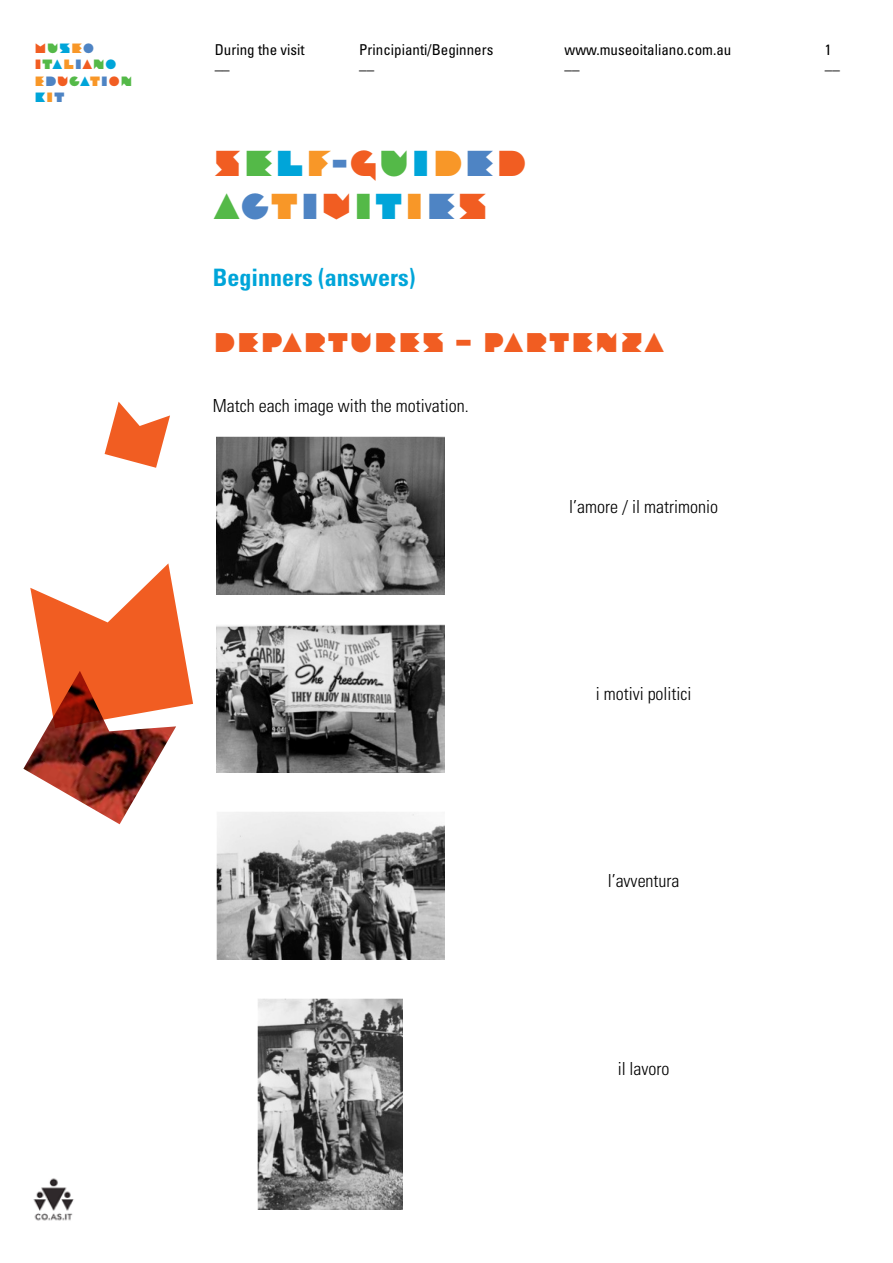
<style>
.page{position:relative;width:893px;height:1263px;background:#fff}
.page>*{position:absolute;margin:0;border:0;box-sizing:border-box;transform-origin:0 0}
.t1{font:36px/43.2px "Museo Italiano";color:#f15d22}
.t2{font:27px "Museo Italiano";color:#f15d22}
.t3{font:700 condensed 24px "Univers";color:#00a5d9}
.t4{font:300 condensed 18px "Univers";color:#000}
.t5{font:condensed 15px/20.7px "Univers";color:#000}
.t6{font:13.5px/16.5px "Museo Italiano";color:#f15d22}
.s1{color:#54b948}
.s2{color:#00a5d9}
.s3{color:#f89728}
.s4{color:#4e84c4}
</style>
<div class="page">
<img style="left:33px;top:1178px;width:41px;height:43px">
<img style="left:23px;top:728px;width:152px;height:96px">
<svg style="left:30px;top:563px;width:163px;height:165px"></svg>
<svg style="left:105px;top:402px;width:65px;height:66px"></svg>
<img style="left:216px;top:437px;width:229px;height:157px">
<img style="left:216px;top:624px;width:229px;height:148px">
<img style="left:216px;top:812px;width:229px;height:147px">
<img style="left:258px;top:998px;width:145px;height:211px">
<p class="t6" style="left:34px;top:39px;width:100px">M<span class="s1">U</span><span class="s2">S</span><span class="s3">E</span><span class="s4">O<br></span>I<span class="s1">T</span><span class="s2">A</span><span class="s3">L</span><span class="s4">I</span>A<span class="s1">N</span><span class="s2">O<br></span><span class="s3">E</span><span class="s4">D</span>U<span class="s1">C</span><span class="s2">A</span><span class="s3">T</span><span class="s4">I</span>O<span class="s1">N<br></span><span class="s2">K</span><span class="s3">I</span><span class="s4">T</span></p>
<p class="t5" style="left:215px;top:39px;width:91px">During the visit ––</p>
<p class="t5" style="left:359px;top:39px;width:136px">Principianti/Beginners ––</p>
<p class="t5" style="left:564px;top:39px;width:168px">www.museoitaliano.com.au ––</p>
<p class="t5" style="left:825px;top:39px;width:16px">1 ––</p>
<h1 class="t1" style="left:213px;top:140px;width:316px">S<span class="s1">E</span><span class="s2">L</span><span class="s3">F</span><span class="s4">-</span>G<span class="s1">U</span><span class="s2">I</span><span class="s3">D</span><span class="s4">E</span>D<br><span class="s1">A</span><span class="s4">C</span><span class="s3">T</span><span class="s4">I</span>V<span class="s1">I</span><span class="s2">T</span><span class="s3">I</span><span class="s4">E</span>S</h1>
<h3 class="t3" style="left:213px;top:263px;width:204px">Beginners (answers)</h3>
<h2 class="t2" style="left:213px;top:326px;width:454px">DEPARTURES – PARTENZA</h2>
<p class="t4" style="left:213px;top:395px;width:257px">Match each image with the motivation.</p>
<p class="t4" style="left:569px;top:496px;width:150px">l’amore / il matrimonio</p>
<p class="t4" style="left:596px;top:683px;width:97px">i motivi politici</p>
<p class="t4" style="left:608px;top:870px;width:73px">l’avventura</p>
<p class="t4" style="left:618px;top:1057px;width:53px">il lavoro</p>
</div>
